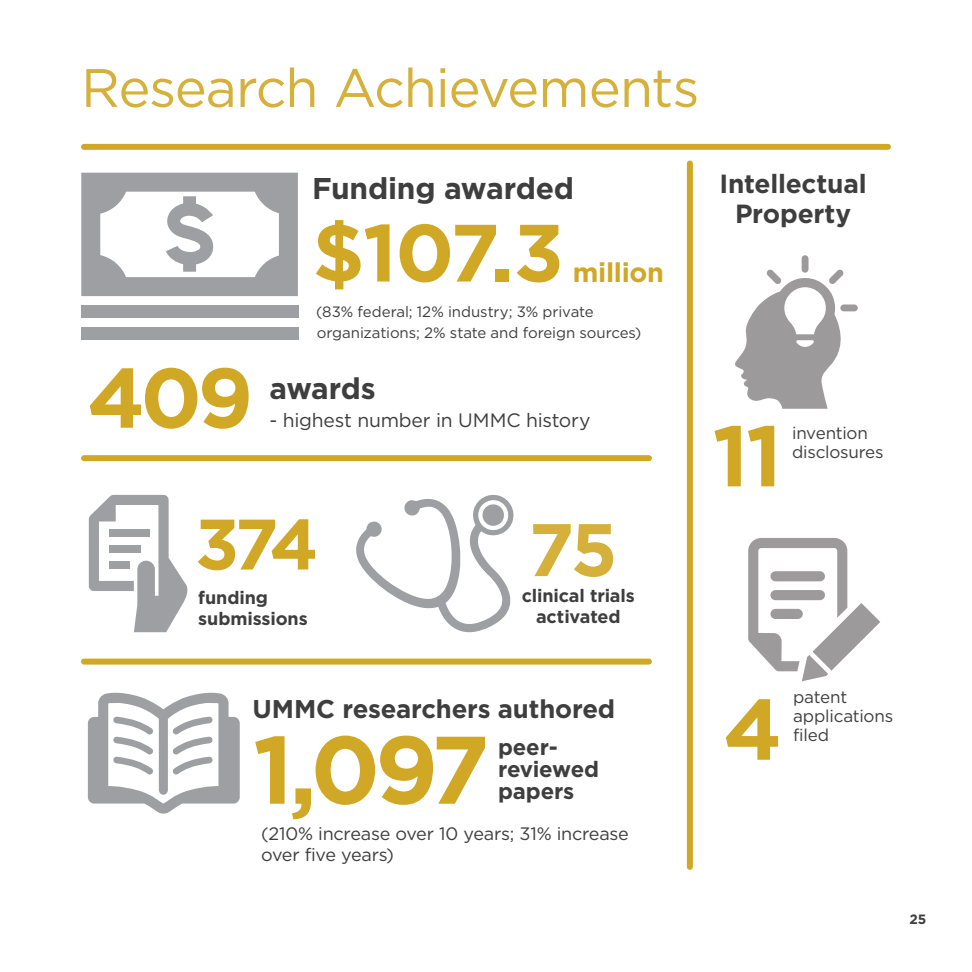
<style>
.page{position:relative;width:972px;height:972px;background:#fff}
.page>*{position:absolute;margin:0;border:0;box-sizing:border-box;transform-origin:0 0}
.text{font:700 95.7px "Gotham";color:#d0a825}
.text-2{font:700 85.95px "Gotham";color:#d0a825}
.text-3{font:700 84.3px "Gotham";color:#d0a825}
.text-4{font:700 81px "Gotham";color:#d0a825}
.text-5{font:700 74.25px "Gotham";color:#d5b13b}
.text-6{font:700 71.25px "Gotham";color:#d0a825}
.text-7{font:54px "Gotham";letter-spacing:-.025em;color:#d5b13b}
.text-8{font:700 30px "Gotham";letter-spacing:-.01em;color:#3e3e3f}
.text-9{font:700 29.7px "Gotham";letter-spacing:-.015em;color:#3e3e3f}
.text-10{font:700 27px "Gotham";letter-spacing:-.01em;color:#d0a825}
.text-11{font:700 26.25px/30px "Gotham";letter-spacing:-.01em;color:#3e3e3f;text-align:center}
.text-12{font:700 25.65px "Gotham";letter-spacing:-.01em;color:#3e3e3f}
.text-13{font:700 22.2px/22.2px "Gotham";letter-spacing:-.01em;color:#3e3e3f}
.text-14{font:19.35px "Gotham";letter-spacing:-.01em;color:#3e3e3f}
.text-15{font:18px/21px "Gotham";letter-spacing:-.015em;color:#3e3e3f}
.text-16{font:700 18px/21px "Gotham";letter-spacing:-.005em;color:#3e3e3f;text-align:center}
.text-17{font:17.1px/18.9px "Gotham";letter-spacing:-.015em;color:#3e3e3f}
.text-18{font:15px/21px "Gotham";letter-spacing:-.005em;color:#3e3e3f}
.t1{font:700 13.5px "Gotham";color:#3e3e3f}
</style>
<div class="page">
<div style="left:81px;top:305px;width:217px;height:13px;background:#9d9fa2"></div>
<div style="left:81px;top:327px;width:217px;height:13px;background:#9d9fa2"></div>
<svg style="left:81px;top:173px;width:217px;height:123px"></svg>
<svg style="left:88px;top:693px;width:152px;height:121px"></svg>
<div style="left:687px;top:163px;width:6px;height:704px;background:#d0a825"></div>
<div style="left:84px;top:455px;width:565px;height:6px;background:#d0a825"></div>
<div style="left:84px;top:144px;width:804px;height:6px;background:#d0a825"></div>
<div style="left:84px;top:659px;width:565px;height:6px;background:#d0a825"></div>
<svg style="left:748px;top:538px;width:132px;height:143px"></svg>
<div style="left:802px;top:255px;width:7px;height:18px;background:#9c9a9b;border-radius:3px"></div>
<div style="left:840px;top:304px;width:18px;height:7px;background:#9c9a9b;border-radius:3px"></div>
<svg style="left:735px;top:269px;width:112px;height:140px"></svg>
<svg style="left:356px;top:494px;width:158px;height:139px"></svg>
<svg style="left:89px;top:495px;width:99px;height:137px"></svg>
<div style="left:109px;top:545px;width:32px;height:8px;background:#9d9fa2"></div>
<div style="left:109px;top:529px;width:41px;height:8px;background:#9d9fa2"></div>
<div style="left:109px;top:561px;width:20px;height:8px;background:#9d9fa2"></div>
<p class="text-7" style="left:81px;top:58px;width:620px">Research Achievements</p>
<p class="text-8" style="left:312px;top:171px;width:263px">Funding awarded</p>
<p class="text-4" style="left:312px;top:206px;width:253px">$107.3</p>
<p class="text-10" style="left:573px;top:256px;width:93px">million</p>
<p class="text-3" style="left:87px;top:349px;width:168px">409</p>
<p class="text-18" style="left:316px;top:301px;width:327px">(83% federal; 12% industry; 3% private organizations; 2% state and foreign sources)</p>
<p class="text-9" style="left:270px;top:372px;width:108px">awards</p>
<p class="text-14" style="left:270px;top:409px;width:322px">- highest number in UMMC history</p>
<p class="text-6" style="left:195px;top:503px;width:125px">374</p>
<p class="text-16" style="left:198px;top:587px;width:111px;text-align:left">funding submissions</p>
<p class="text-5" style="left:528px;top:507px;width:91px">75</p>
<p class="text-16" style="left:522px;top:585px;width:115px">clinical trials activated</p>
<p class="text-12" style="left:252px;top:694px;width:364px">UMMC researchers authored</p>
<p class="text-13" style="left:498px;top:735px;width:102px">peer&shy;reviewed papers</p>
<p class="text-15" style="left:261px;top:823px;width:369px">(210% increase over 10 years; 31% increase over five years)</p>
<p class="text" style="left:253px;top:715px;width:238px">1,097</p>
<p class="text-11" style="left:719px;top:168px;width:149px">Intellectual<br>Property</p>
<p class="text-2" style="left:712px;top:406px;width:71px">11</p>
<p class="text-17" style="left:792px;top:424px;width:93px">invention disclosures</p>
<p class="text-2" style="left:723px;top:680px;width:61px">4</p>
<p class="text-17" style="left:793px;top:687px;width:102px">patent applications</p>
<p class="text-17" style="left:793px;top:725px;width:38px">filed</p>
<p class="t1" style="left:909px;top:911px;width:19px">25</p>
</div>
